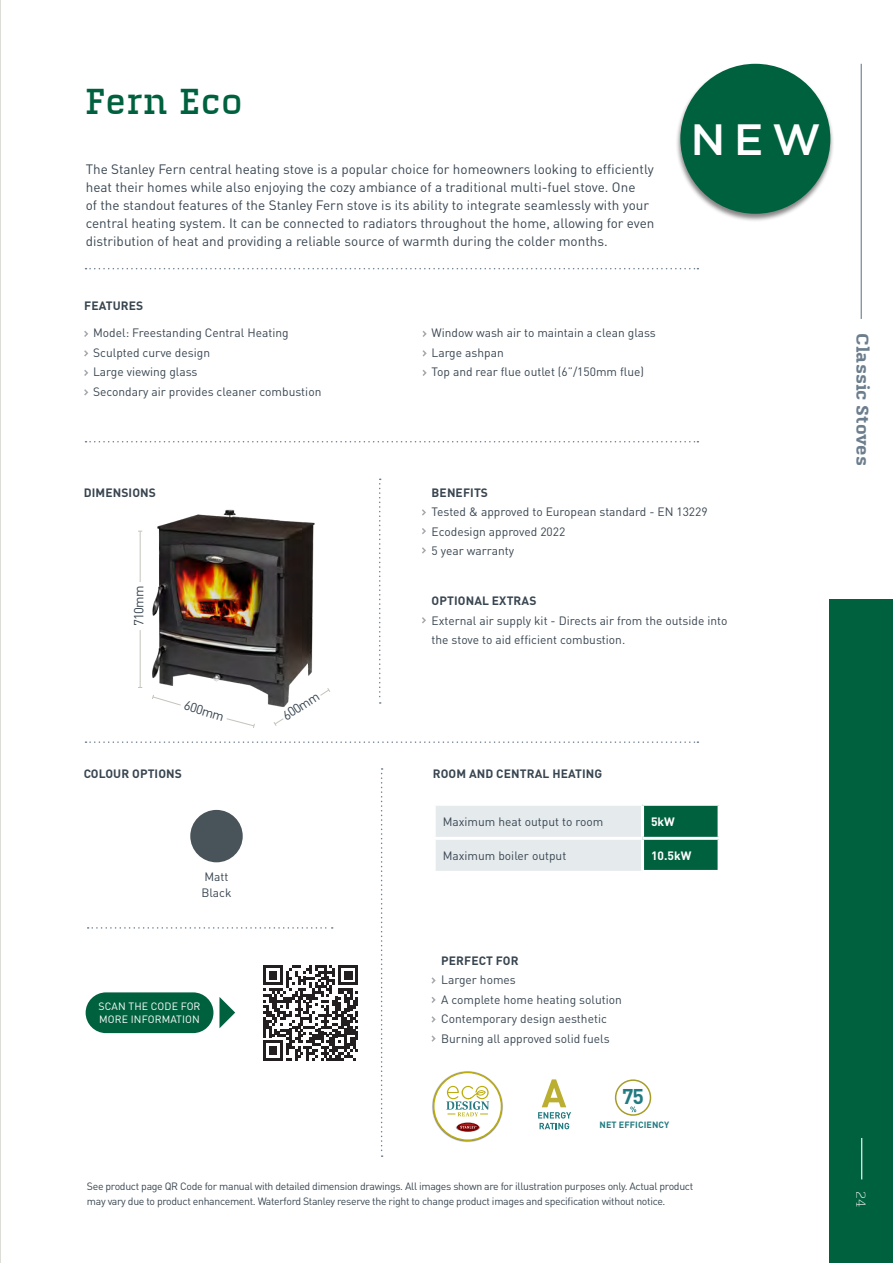
<style>
.page{position:relative;width:893px;height:1263px;background:#fff}
.page>*{position:absolute;margin:0;border:0;box-sizing:border-box;transform-origin:0 0}
.descriptor{font:500 43.65px "Gotham";color:#fff}
.t1{font:500 37.5px "Quitador Pro";color:#00613f}
._9_body_text{font:700 21.15px "DIN Pro";color:#227b81}
.t2{font:700 18px "Quitador Pro";color:#6c7e8e}
._9_body_text-2{font:13.5px/18px "DIN Pro";color:#394651}
.t3{font:300 13.5px "Quitador Pro";color:#fff}
._9_body_text-3{font:13.05px "DIN Pro";letter-spacing:-.05em;color:#394651}
._9_body_text-4{font:12px/19.5px "DIN Pro";color:#394651}
._9_body_text-5{font:700 12px "DIN Pro";letter-spacing:.01em;color:#394651}
._9_body_text-6{font:700 12px "DIN Pro";color:#fff}
.benefits{font:700 12px "DIN Pro";letter-spacing:.01em;color:#394651}
._9_body_text-7{font:10.5px/15px "DIN Pro";letter-spacing:-.03em;color:#394651}
._9_body_text-8{font:10.5px "DIN Pro";letter-spacing:.01em;color:#fff}
._9_body_text-9{font:700 9px "DIN Pro";letter-spacing:.01em;color:#227b81}
</style>
<div class="page">
<div style="left:829px;top:600px;width:64px;height:663px;background:#00613f"></div>
<hr style="left:861px;top:64px;width:1px;height:255px;background:#6c7e8e">
<hr style="left:861px;top:1138px;width:1px;height:41px;background:#fff">
<svg style="left:86px;top:268px;width:612px;height:1px"></svg>
<svg style="left:86px;top:741px;width:612px;height:2px"></svg>
<svg style="left:88px;top:927px;width:245px;height:2px"></svg>
<svg style="left:379px;top:479px;width:2px;height:225px"></svg>
<svg style="left:381px;top:768px;width:2px;height:389px"></svg>
<img style="left:138px;top:509px;width:177px;height:198px">
<svg style="left:151px;top:694px;width:31px;height:12px"></svg>
<svg style="left:226px;top:718px;width:29px;height:10px"></svg>
<svg style="left:273px;top:718px;width:11px;height:8px"></svg>
<svg style="left:320px;top:688px;width:10px;height:8px"></svg>
<hr style="left:140px;top:630px;width:1px;height:57px;background:#c4c3bb">
<hr style="left:140px;top:531px;width:1px;height:51px;background:#c4c3bb">
<div style="left:190px;top:810px;width:53px;height:52px;background:#49545a;border-radius:50%"></div>
<svg style="left:422px;top:509px;width:4px;height:7px"></svg>
<svg style="left:422px;top:528px;width:4px;height:6px"></svg>
<svg style="left:422px;top:547px;width:4px;height:7px"></svg>
<svg style="left:422px;top:617px;width:4px;height:7px"></svg>
<svg style="left:431px;top:977px;width:5px;height:7px"></svg>
<svg style="left:431px;top:997px;width:5px;height:6px"></svg>
<svg style="left:431px;top:1016px;width:5px;height:7px"></svg>
<svg style="left:431px;top:1035px;width:5px;height:7px"></svg>
<svg style="left:538px;top:1079px;width:33px;height:50px"></svg>
<div style="left:615px;top:1079px;width:36px;height:37px;border:2px solid #a69d28;border-radius:50%"></div>
<svg style="left:630px;top:1106px;width:6px;height:6px"></svg>
<img style="left:432px;top:1071px;width:71px;height:71px">
<div style="left:434px;top:1072px;width:67px;height:68px;background:#fff;border-radius:50%"></div>
<div style="left:433px;top:1072px;width:69px;height:69px;border:2px solid #bbad0d;border-radius:50%"></div>
<svg style="left:446px;top:1086px;width:43px;height:30px"></svg>
<img style="left:456px;top:1122px;width:24px;height:10px">
<div style="left:457px;top:1123px;width:22px;height:8px;background:#7d0100;border-radius:50%"></div>
<img style="left:459px;top:1123px;width:18px;height:8px">
<svg style="left:460px;top:1126px;width:17px;height:2px"></svg>
<div style="left:86px;top:992px;width:127px;height:41px;background:#00613f;border-radius:20px"></div>
<svg style="left:219px;top:997px;width:16px;height:31px"></svg>
<svg style="left:263px;top:965px;width:95px;height:95px"></svg>
<svg style="left:84px;top:331px;width:4px;height:6px"></svg>
<svg style="left:84px;top:350px;width:5px;height:7px"></svg>
<svg style="left:84px;top:370px;width:4px;height:6px"></svg>
<svg style="left:84px;top:389px;width:5px;height:7px"></svg>
<svg style="left:422px;top:331px;width:5px;height:6px"></svg>
<svg style="left:422px;top:350px;width:5px;height:7px"></svg>
<svg style="left:422px;top:370px;width:5px;height:6px"></svg>
<svg style="left:436px;top:806px;width:282px;height:65px;background:#aac6c0"></svg>
<hr style="left:641px;top:806px;width:3px;height:31px;background:#fff">
<hr style="left:433px;top:837px;width:209px;height:3px;background:#fff">
<hr style="left:642px;top:837px;width:79px;height:3px;background:#fff">
<hr style="left:641px;top:840px;width:3px;height:31px;background:#fff">
<svg style="left:86px;top:441px;width:612px;height:1px"></svg>
<div style="left:676px;top:63px;width:159px;height:160px;background:#231f20;opacity:.55"></div>
<div style="left:680px;top:64px;width:150px;height:150px;background:#00613f;border-radius:50%"></div>
<hr style="left:0;top:0;width:1px;height:1263px;background:#b2b2ab">
<p class="t1" style="left:85px;top:80px;width:160px">Fern Eco</p>
<p class="_9_body_text-2" style="left:86px;top:160px;width:570px">The Stanley Fern central heating stove is a popular choice for homeowners looking to efficiently heat their homes while also enjoying the cozy ambiance of a traditional multi-fuel stove. One<br>of the standout features of the Stanley Fern stove is its ability to integrate seamlessly with your central heating system. It can be connected to radiators throughout the home, allowing for even distribution of heat and providing a reliable source of warmth during the colder months.</p>
<p class="benefits" style="left:84px;top:298px;width:61px">FEATURES</p>
<p class="_9_body_text-4" style="left:93px;top:322px;width:197px">Model: Freestanding Central Heating</p>
<p class="_9_body_text-4" style="left:93px;top:342px;width:118px">Sculpted curve design</p>
<p class="_9_body_text-4" style="left:93px;top:361px;width:106px">Large viewing glass</p>
<p class="_9_body_text-4" style="left:93px;top:381px;width:230px">Secondary air provides cleaner combustion</p>
<p class="_9_body_text-4" style="left:431px;top:322px;width:226px">Window wash air to maintain a clean glass</p>
<p class="_9_body_text-4" style="left:431px;top:342px;width:74px">Large ashpan</p>
<p class="_9_body_text-4" style="left:431px;top:361px;width:214px">Top and rear flue outlet (6”/150mm flue)</p>
<p class="descriptor" style="left:691px;top:115px;width:131px">NEW</p>
<p class="_9_body_text-5" style="left:84px;top:484px;width:74px">DIMENSIONS</p>
<p class="_9_body_text-3" style="left:130px;top:626px;width:42px;rotate:-90deg">710mm</p>
<p class="_9_body_text-3" style="left:187px;top:696px;width:42px;rotate:16deg">600mm</p>
<p class="_9_body_text-3" style="left:279px;top:709px;width:42px;rotate:-33deg">600mm</p>
<p class="_9_body_text-5" style="left:84px;top:766px;width:100px">COLOUR OPTIONS</p>
<p class="_9_body_text-4" style="left:204px;top:866px;width:26px">Matt</p>
<p class="_9_body_text-4" style="left:201px;top:883px;width:32px">Black</p>
<p class="_9_body_text-8" style="left:99px;top:999px;width:103px">SCAN THE CODE FOR</p>
<p class="_9_body_text-8" style="left:99px;top:1012px;width:102px">MORE INFORMATION</p>
<p class="_9_body_text-5" style="left:432px;top:484px;width:58px">BENEFITS</p>
<p class="_9_body_text-4" style="left:432px;top:501px;width:278px">Tested &amp; approved to European standard - EN 13229</p>
<p class="_9_body_text-4" style="left:432px;top:521px;width:135px">Ecodesign approved 2022</p>
<p class="_9_body_text-4" style="left:432px;top:540px;width:84px">5 year warranty</p>
<p class="_9_body_text-5" style="left:432px;top:593px;width:106px">OPTIONAL EXTRAS</p>
<p class="_9_body_text-4" style="left:432px;top:610px;width:297px">External air supply kit - Directs air from the outside into the stove to aid efficient combustion.</p>
<p class="_9_body_text-5" style="left:433px;top:766px;width:171px">ROOM AND CENTRAL HEATING</p>
<p class="_9_body_text-4" style="left:443px;top:811px;width:162px">Maximum heat output to room</p>
<p class="_9_body_text-6" style="left:651px;top:813px;width:25px">5kW</p>
<p class="_9_body_text-4" style="left:443px;top:845px;width:125px">Maximum boiler output</p>
<p class="_9_body_text-6" style="left:651px;top:847px;width:42px">10.5kW</p>
<p class="_9_body_text-5" style="left:441px;top:952px;width:79px">PERFECT FOR</p>
<p class="_9_body_text-4" style="left:441px;top:969px;width:182px">Larger homes<br>A complete home heating solution<br>Contemporary design aesthetic<br>Burning all approved solid fuels</p>
<p class="_9_body_text" style="left:622px;top:1082px;width:23px">75</p>
<p class="_9_body_text-9" style="left:599px;top:1119px;width:71px">NET EFFICIENCY</p>
<p class="_9_body_text-7" style="left:87px;top:1178px;width:608px">See product page QR Code for manual with detailed dimension drawings. All images shown are for illustration purposes only. Actual product may vary due to product enhancement. Waterford Stanley reserve the right to change product images and specification without notice.</p>
<h3 class="t2" style="left:873px;top:333px;width:134px;rotate:90deg">Classic Stoves</h3>
<p class="t3" style="left:869px;top:1191px;width:18px;rotate:90deg">24</p>
</div>
